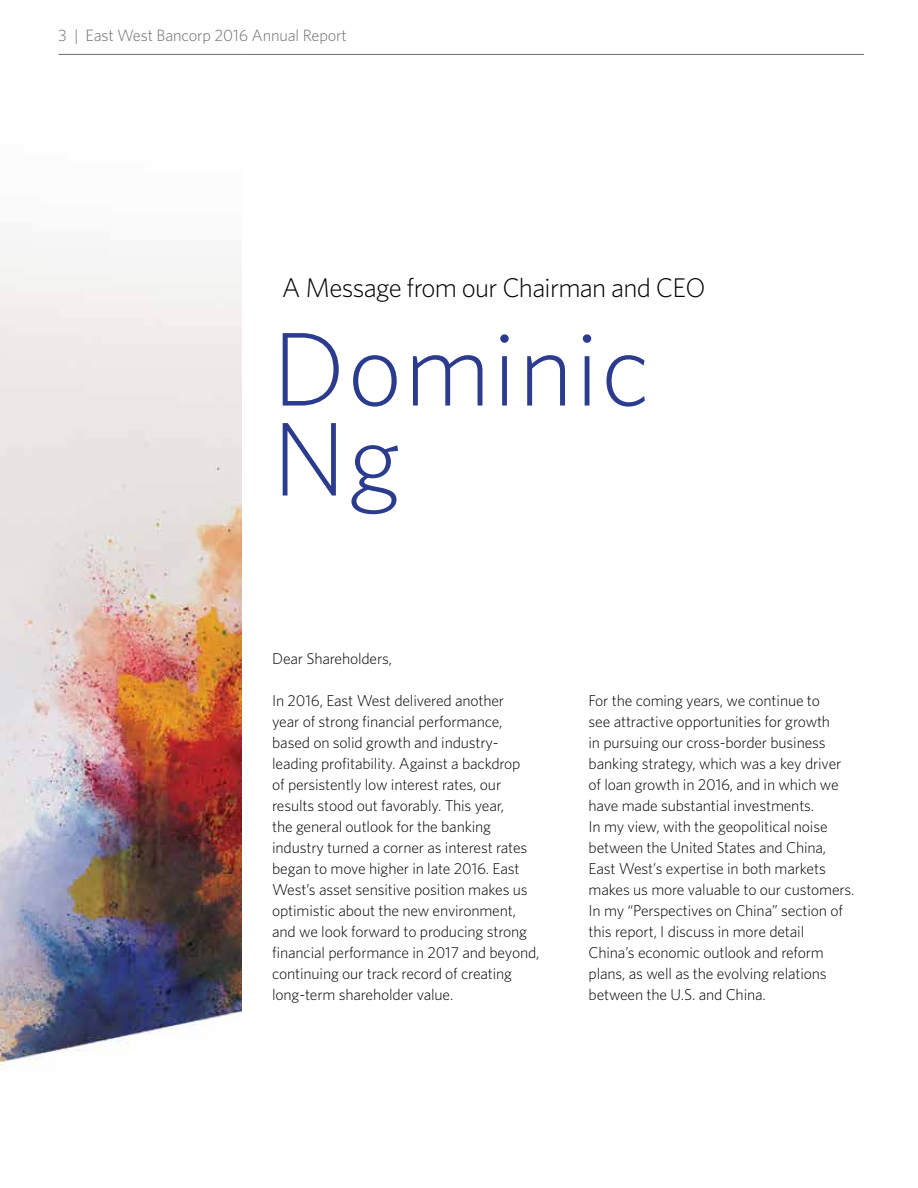
<style>
.page{position:relative;width:918px;height:1188px;background:#fff}
.page>*{position:absolute;margin:0;border:0;box-sizing:border-box;transform-origin:0 0}
.t1{font:300 105px/90px "Whitney";letter-spacing:.02em;color:#2b3c8f}
.t2{font:300 27px "Whitney";letter-spacing:-.025em;color:#000}
.t3{font:300 16.35px "Whitney";letter-spacing:-.01em;color:#6d6e71}
.t4{font:300 15.75px/21px "Whitney";letter-spacing:-.01em;color:#000}
.s1{color:#6e6f71}
</style>
<div class="page">
<img style="left:0;top:53px;width:242px;height:1015px">
<hr style="left:58px;top:54px;width:806px;height:1px;background:#6d6e71">
<p class="t3" style="left:58px;top:24px;width:290px">3 <span class="s1">|</span> East West Bancorp 2016 Annual Report</p>
<h2 class="t2" style="left:282px;top:270px;width:425px">A Message from our Chairman and CEO</h2>
<h1 class="t1" style="left:272px;top:321px;width:379px">Dominic<br>Ng</h1>
<p class="t4" style="left:272px;top:647px;width:121px">Dear Shareholders,</p>
<p class="t4" style="left:272px;top:689px;width:269px">In 2016, East West delivered another<br>year of strong financial performance, based on solid growth and industry&shy;leading profitability. Against a backdrop<br>of persistently low interest rates, our results stood out favorably. This year,<br>the general outlook for the banking industry turned a corner as interest rates began to move higher in late 2016. East West’s asset sensitive position makes us optimistic about the new environment, and we look forward to producing strong financial performance in 2017 and beyond, continuing our track record of creating long-term shareholder value.</p>
<p class="t4" style="left:589px;top:689px;width:267px">For the coming years, we continue to<br>see attractive opportunities for growth<br>in pursuing our cross-border business banking strategy, which was a key driver of loan growth in 2016, and in which we have made substantial investments.<br>In my view, with the geopolitical noise between the United States and China, East West’s expertise in both markets makes us more valuable to our customers.<br>In my “Perspectives on China” section of this report, I discuss in more detail<br>China’s economic outlook and reform plans, as well as the evolving relations between the U.S. and China.</p>
</div>
